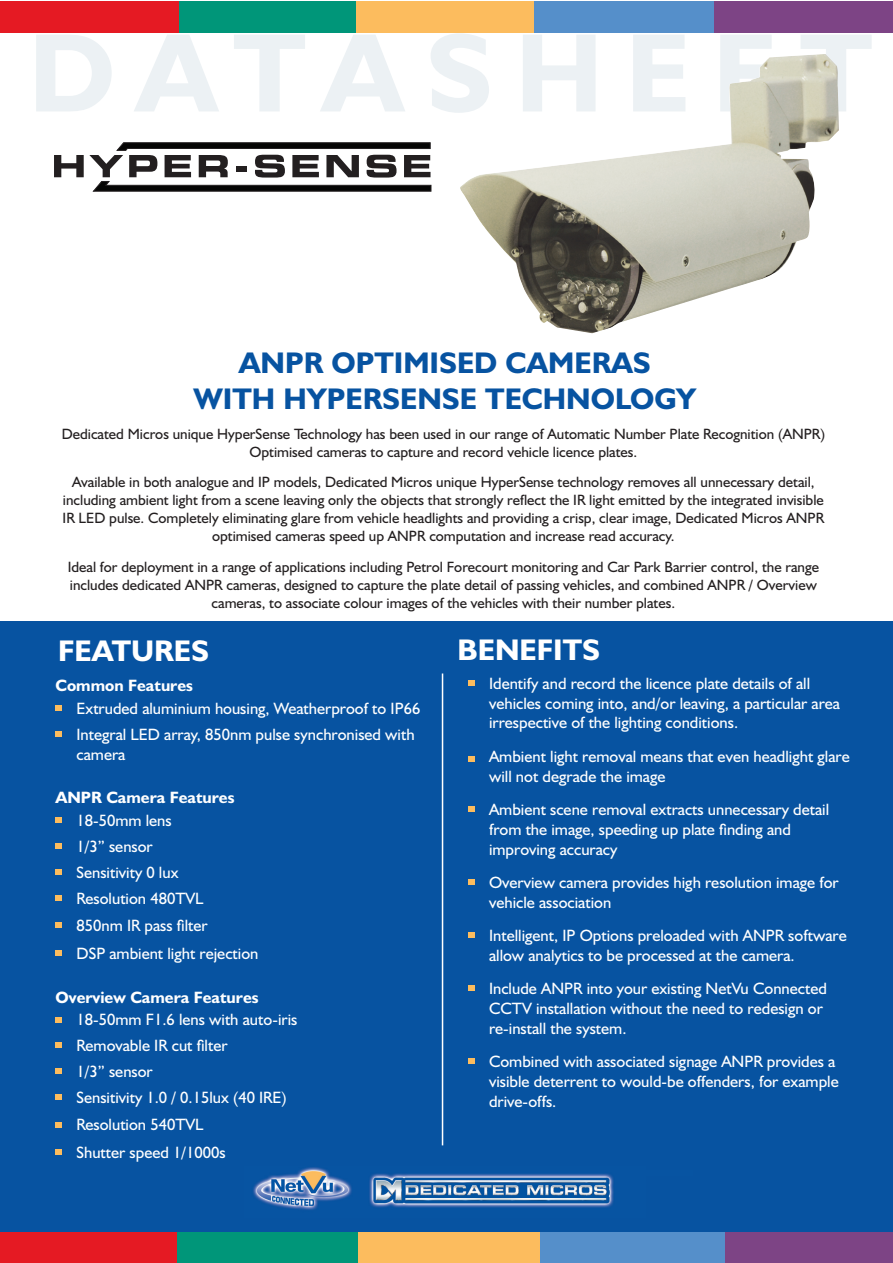
<style>
.page{position:relative;width:893px;height:1263px;background:#fff}
.page>*{position:absolute;margin:0;border:0;box-sizing:border-box;transform-origin:0 0}
.t1{font:700 30px/36px "Humanist 521 BT";color:#0753a1;text-align:center}
.t2{font:700 30px "Humanist 521 BT";color:#fff}
.t3{font:16.5px/19.8px "Humanist 521 BT";color:#fff}
.t4{font:700 16.5px "Humanist 521 BT";color:#fff}
.t5{font:15px/18px "Humanist 521 BT";color:#231f20;text-align:center}
</style>
<div class="page">
<div style="left:0;top:621px;width:892px;height:642px;background:#0753a1"></div>
<div style="left:0;top:1px;width:180px;height:31px;background:#e51a23"></div>
<div style="left:713px;top:1px;width:179px;height:31px;background:#7d4485"></div>
<div style="left:179px;top:1px;width:180px;height:31px;background:#009679"></div>
<div style="left:356px;top:1px;width:180px;height:31px;background:#fcbc5e"></div>
<div style="left:534px;top:1px;width:180px;height:31px;background:#558fca"></div>
<div style="left:0;top:1232px;width:178px;height:31px;background:#e51a23"></div>
<div style="left:724px;top:1232px;width:168px;height:31px;background:#7d4485"></div>
<div style="left:177px;top:1232px;width:184px;height:31px;background:#009679"></div>
<div style="left:358px;top:1232px;width:184px;height:31px;background:#fcbc5e"></div>
<div style="left:541px;top:1232px;width:184px;height:31px;background:#558fca"></div>
<hr style="left:442px;top:673px;width:1px;height:472px;background:#fff">
<svg style="left:56px;top:705px;width:6px;height:6px"></svg>
<svg style="left:56px;top:731px;width:6px;height:6px"></svg>
<svg style="left:56px;top:817px;width:6px;height:6px"></svg>
<svg style="left:56px;top:843px;width:6px;height:6px"></svg>
<svg style="left:56px;top:869px;width:6px;height:6px"></svg>
<svg style="left:56px;top:895px;width:6px;height:5px"></svg>
<svg style="left:56px;top:922px;width:6px;height:6px"></svg>
<svg style="left:56px;top:950px;width:6px;height:6px"></svg>
<svg style="left:56px;top:1017px;width:6px;height:5px"></svg>
<svg style="left:56px;top:1042px;width:6px;height:6px"></svg>
<svg style="left:56px;top:1068px;width:6px;height:6px"></svg>
<svg style="left:56px;top:1094px;width:6px;height:6px"></svg>
<svg style="left:56px;top:1122px;width:6px;height:5px"></svg>
<svg style="left:56px;top:1149px;width:6px;height:6px"></svg>
<svg style="left:468px;top:680px;width:6px;height:6px"></svg>
<svg style="left:468px;top:756px;width:6px;height:6px"></svg>
<svg style="left:468px;top:806px;width:6px;height:6px"></svg>
<svg style="left:468px;top:879px;width:6px;height:6px"></svg>
<svg style="left:468px;top:932px;width:6px;height:6px"></svg>
<svg style="left:468px;top:985px;width:6px;height:6px"></svg>
<svg style="left:468px;top:1058px;width:6px;height:6px"></svg>
<svg style="left:54px;top:143px;width:377px;height:48px"></svg>
<img style="left:460px;top:54px;width:379px;height:279px">
<img style="left:253px;top:1167px;width:361px;height:43px">
<h1 class="t1" style="left:193px;top:344px;width:504px">ANPR OPTIMISED CAMERAS<br>WITH HYPERSENSE TECHNOLOGY</h1>
<p class="t5" style="left:62px;top:424px;width:765px">Dedicated Micros unique HyperSense Technology has been used in our range of Automatic Number Plate Recognition (ANPR)<br>Optimised cameras to capture and record vehicle licence plates.</p>
<p class="t5" style="left:63px;top:473px;width:763px">Available in both analogue and IP models, Dedicated Micros unique HyperSense technology removes all unnecessary detail, including ambient light from a scene leaving only the objects that strongly reflect the IR light emitted by the integrated invisible IR LED pulse. Completely eliminating glare from vehicle headlights and providing a crisp, clear image, Dedicated Micros ANPR optimised cameras speed up ANPR computation and increase read accuracy.</p>
<p class="t5" style="left:68px;top:557px;width:753px">Ideal for deployment in a range of applications including Petrol Forecourt monitoring and Car Park Barrier control, the range includes dedicated ANPR cameras, designed to capture the plate detail of passing vehicles, and combined ANPR / Overview cameras, to associate colour images of the vehicles with their number plates.</p>
<h1 class="t2" style="left:458px;top:631px;width:144px">BENEFITS</h1>
<h1 class="t2" style="left:58px;top:632px;width:152px">FEATURES</h1>
<p class="t4" style="left:56px;top:675px;width:139px">Common Features</p>
<p class="t3" style="left:76px;top:695px;width:345px;line-height:25.8px">Extruded aluminium housing, Weatherproof to IP66<br>Integral LED array, 850nm pulse synchronised with</p>
<p class="t3" style="left:76px;top:744px;width:50px">camera</p>
<p class="t4" style="left:55px;top:787px;width:181px">ANPR Camera Features</p>
<p class="t3" style="left:76px;top:807px;width:129px;line-height:25.8px">18-50mm lens<br>1/3” sensor<br>Sensitivity 0 lux<br>Resolution 480TVL</p>
<p class="t3" style="left:76px;top:911px;width:183px;line-height:27.6px">850nm IR pass filter<br>DSP ambient light rejection</p>
<p class="t4" style="left:55px;top:987px;width:205px">Overview Camera Features</p>
<p class="t3" style="left:76px;top:1006px;width:222px;line-height:25.8px">18-50mm F1.6 lens with auto-iris<br>Removable IR cut filter<br>1/3” sensor<br>Sensitivity 1.0 / 0.15lux (40 IRE)</p>
<p class="t3" style="left:76px;top:1110px;width:151px;line-height:27.6px">Resolution 540TVL<br>Shutter speed 1/1000s</p>
<p class="t3" style="left:489px;top:673px;width:352px">Identify and record the licence plate details of all vehicles coming into, and/or leaving, a particular area irrespective of the lighting conditions.</p>
<p class="t3" style="left:489px;top:746px;width:362px">Ambient light removal means that even headlight glare will not degrade the image</p>
<p class="t3" style="left:489px;top:799px;width:342px">Ambient scene removal extracts unnecessary detail from the image, speeding up plate finding and improving accuracy</p>
<p class="t3" style="left:489px;top:872px;width:351px">Overview camera provides high resolution image for vehicle association</p>
<p class="t3" style="left:489px;top:925px;width:359px">Intelligent, IP Options preloaded with ANPR software allow analytics to be processed at the camera.</p>
<p class="t3" style="left:489px;top:978px;width:339px">Include ANPR into your existing NetVu Connected<br>CCTV installation without the need to redesign or re-install the system.</p>
<p class="t3" style="left:489px;top:1051px;width:351px">Combined with associated signage ANPR provides a visible deterrent to would-be offenders, for example drive-offs.</p>
</div>
